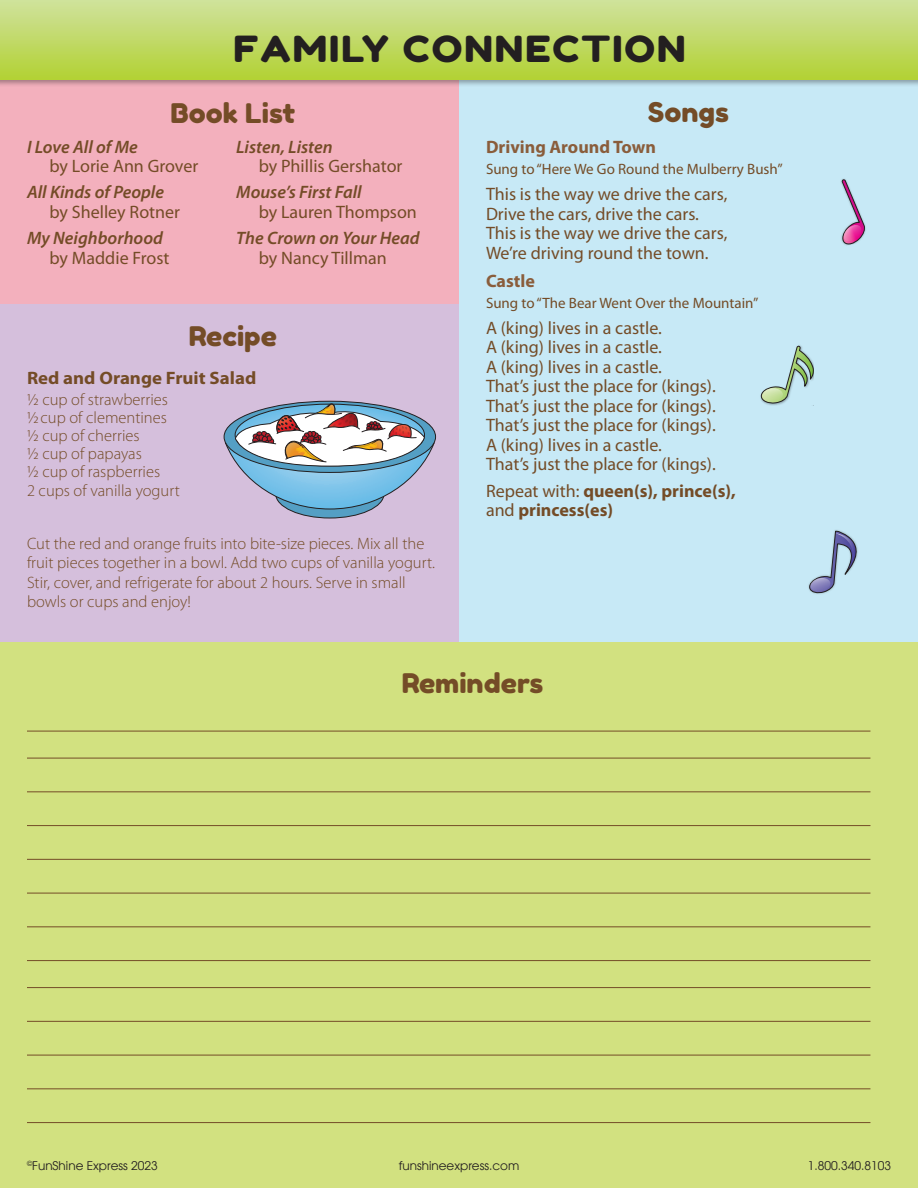
<style>
.page{position:relative;width:918px;height:1188px;background:#fff}
.page>*{position:absolute;margin:0;border:0;box-sizing:border-box;transform-origin:0 0}
.t1{font:36px "Fredoka One";letter-spacing:.05em;color:#231f20;scale:1.1 1}
.t2{font:27px "Fredoka One";color:#744c27;scale:1.05 1}
.t3{font:18px/19.5px "Myriad Pro";color:#744c27}
.t4{font:italic 600 18px "Myriad Pro";color:#744c27}
.t5{font:700 18px/19.5px "Myriad Pro";color:#744c27}
.t6{font:700 18px "Myriad Pro";color:#8a5d3b}
.t7{font:700 18px "Myriad Pro";color:#744c27;scale:1.05 1}
.t8{font:300 16.5px/18px "Myriad Pro";color:#744c27}
.t9{font:15px "Myriad Pro";color:#744c27}
.t10{font:12px "Avant Garde";color:#231f20}
.s1{font-weight:400}
</style>
<div class="page">
<div style="left:0;top:302px;width:459px;height:340px;background:#d5bfdc"></div>
<div style="left:459px;top:79px;width:459px;height:563px;background:#c7e9f6"></div>
<div style="left:0;top:642px;width:918px;height:546px;background:#d2e180"></div>
<hr style="left:27px;top:731px;width:843px;height:1px;background:#744c27">
<hr style="left:27px;top:758px;width:843px;height:1px;background:#744c27">
<hr style="left:27px;top:791px;width:843px;height:1px;background:#744c27">
<hr style="left:27px;top:825px;width:843px;height:1px;background:#744c27">
<hr style="left:27px;top:859px;width:843px;height:1px;background:#744c27">
<hr style="left:27px;top:893px;width:843px;height:1px;background:#744c27">
<hr style="left:27px;top:926px;width:843px;height:1px;background:#744c27">
<hr style="left:27px;top:960px;width:843px;height:1px;background:#744c27">
<hr style="left:27px;top:987px;width:843px;height:1px;background:#744c27">
<hr style="left:27px;top:1021px;width:843px;height:1px;background:#744c27">
<hr style="left:27px;top:1055px;width:843px;height:1px;background:#744c27">
<hr style="left:27px;top:1088px;width:843px;height:1px;background:#744c27">
<hr style="left:27px;top:1122px;width:843px;height:1px;background:#744c27">
<div style="left:0;top:80px;width:459px;height:224px;background:#f3b0bd"></div>
<div style="left:0;top:0;width:918px;height:87px;background:#231f20;opacity:.4"></div>
<div style="left:0;top:0;width:918px;height:80px;background:linear-gradient(to bottom,#d0e29d,#b2d234)"></div>
<svg style="left:761px;top:345px;width:52px;height:61px"></svg>
<svg style="left:841px;top:179px;width:24px;height:67px"></svg>
<svg style="left:809px;top:533px;width:49px;height:61px"></svg>
<img style="left:834px;top:530px;width:11px;height:3px">
<svg style="left:276px;top:470px;width:108px;height:48px"></svg>
<svg style="left:225px;top:403px;width:210px;height:106px"></svg>
<h1 class="t1" style="left:233px;top:27px;width:413px">FAMILY CONNECTION</h1>
<h2 class="t2" style="left:171px;top:97px;width:120px">Book List</h2>
<p class="t4" style="left:27px;top:135px;width:112px">I Love All of Me</p>
<p class="t3" style="left:50px;top:156px;width:150px">by Lorie Ann Grover</p>
<p class="t4" style="left:27px;top:181px;width:139px">All Kinds of People</p>
<p class="t3" style="left:50px;top:202px;width:132px">by Shelley Rotner</p>
<p class="t4" style="left:27px;top:227px;width:138px">My Neighborhood</p>
<p class="t3" style="left:50px;top:248px;width:121px">by Maddie Frost</p>
<p class="t4" style="left:236px;top:135px;width:98px">Listen, Listen</p>
<p class="t3" style="left:259px;top:156px;width:145px">by Phillis Gershator</p>
<p class="t4" style="left:236px;top:181px;width:127px">Mouse’s First Fall</p>
<p class="t3" style="left:259px;top:202px;width:160px">by Lauren Thompson</p>
<p class="t4" style="left:236px;top:227px;width:185px">The Crown on Your Head</p>
<p class="t3" style="left:259px;top:248px;width:129px">by Nancy Tillman</p>
<h2 class="t2" style="left:189px;top:319px;width:85px">Recipe</h2>
<p class="t7" style="left:27px;top:366px;width:220px">Red and Orange Fruit Salad</p>
<p class="t8" style="left:27px;top:390px;width:143px">1/2 cup of strawberries<br>1/2 cup of clementines<br>1/2 cup of cherries<br>1/2 cup of papayas<br>1/2 cup of raspberries</p>
<p class="t8" style="left:27px;top:482px;width:154px">2 cups of vanilla yogurt</p>
<p class="t8" style="left:27px;top:533px;width:410px;line-height:19.5px">Cut the red and orange fruits into bite-size pieces. Mix all the fruit pieces together in a bowl. Add two cups of vanilla yogurt.<br>Stir, cover, and refrigerate for about 2 hours. Serve in small bowls or cups and enjoy!</p>
<h2 class="t2" style="left:648px;top:96px;width:79px">Songs</h2>
<p class="t6" style="left:486px;top:135px;width:171px">Driving Around Town</p>
<p class="t9" style="left:486px;top:160px;width:298px">Sung to “Here We Go Round the Mulberry Bush”</p>
<p class="t3" style="left:486px;top:184px;width:243px">This is the way we drive the cars,<br>Drive the cars, drive the cars.<br>This is the way we drive the cars,<br>We’re driving round the town.</p>
<p class="t6" style="left:486px;top:269px;width:50px">Castle</p>
<p class="t9" style="left:486px;top:293px;width:274px">Sung to “The Bear Went Over the Mountain”</p>
<p class="t3" style="left:486px;top:318px;width:231px">A (king) lives in a castle.<br>A (king) lives in a castle.<br>A (king) lives in a castle.<br>That’s just the place for (kings).<br>That’s just the place for (kings).<br>That’s just the place for (kings).<br>A (king) lives in a castle.<br>That’s just the place for (kings).</p>
<p class="t5" style="left:486px;top:480px;width:251px"><span class="s1">Repeat with:</span> queen(s), prince(s), <span class="s1">and</span> princess(es)</p>
<h2 class="t2" style="left:402px;top:666px;width:136px">Reminders</h2>
<p class="t10" style="left:27px;top:1158px;width:132px"><sup>©</sup>FunShine Express 2023</p>
<p class="t10" style="left:399px;top:1158px;width:122px">funshineexpress.com</p>
<p class="t10" style="left:808px;top:1158px;width:85px">1.800.340.8103</p>
</div>
